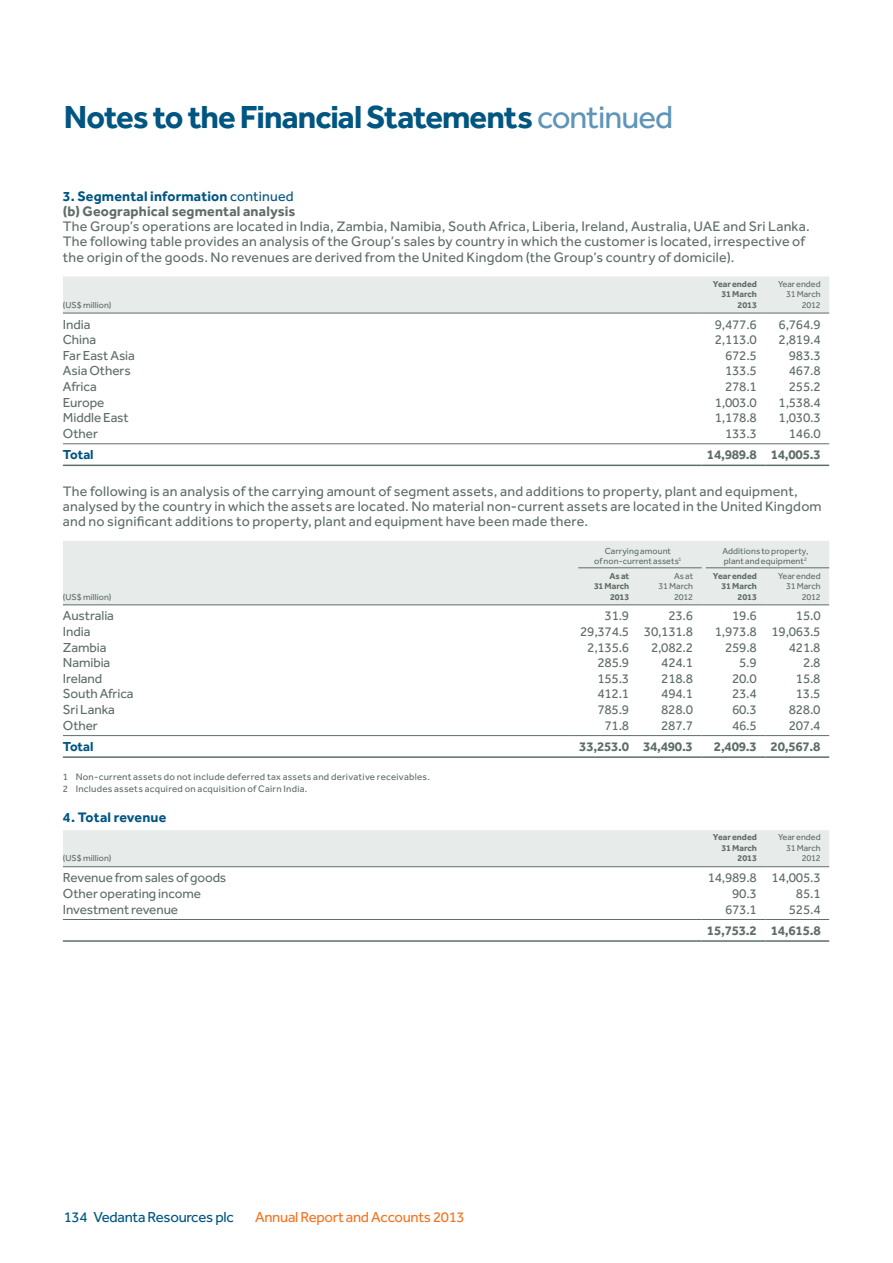
<style>
.page{position:relative;width:893px;height:1263px;background:#fff}
.page>*{position:absolute;margin:0;border:0;box-sizing:border-box;transform-origin:0 0}
.t1{font:700 33px "Effra";letter-spacing:-.03em;color:#005581}
.t2{font:15px "Effra";letter-spacing:-.02em;color:#f47421}
.t3{font:15px "Effra";letter-spacing:-.02em;color:#005581}
.t4{font:14.25px/15px "Effra";letter-spacing:.015em;color:#5e6e66}
.t5{font:700 14.25px/15px "Effra";letter-spacing:.01em;color:#5e6e66}
.t6{font:700 14.25px "Effra";letter-spacing:.01em;color:#005581}
.t7{font:13.5px "Effra";letter-spacing:-.01em;color:#5e6e66}
.t8{font:700 13.5px "Effra";letter-spacing:-.02em;color:#5e6e66}
.t9{font:700 13.5px "Effra";letter-spacing:-.005em;color:#005581}
.t10{font:9.75px/11.2px "Effra";letter-spacing:.025em;color:#5e6e66}
.t11{font:9px/10.5px "Effra";color:#5e6e66;text-align:right}
.t12{font:700 9px/10.5px "Effra";letter-spacing:-.005em;color:#5e6e66;text-align:right}
.s1{font-weight:400;color:#5f95b8}
.s2{color:#005581}
.s3{font-weight:400;color:#005581}
</style>
<div class="page">
<div style="left:63px;top:276px;width:766px;height:37px;background:#e7ebe9"></div>
<hr style="left:63px;top:443px;width:639px;height:1px;background:#5e6e66">
<hr style="left:702px;top:443px;width:63px;height:1px;background:#5e6e66">
<hr style="left:765px;top:443px;width:64px;height:1px;background:#5e6e66">
<hr style="left:63px;top:465px;width:639px;height:1px;background:#5e6e66">
<hr style="left:702px;top:465px;width:63px;height:1px;background:#5e6e66">
<hr style="left:765px;top:465px;width:64px;height:1px;background:#5e6e66">
<hr style="left:63px;top:313px;width:639px;height:1px;background:#5e6e66">
<hr style="left:702px;top:313px;width:63px;height:1px;background:#5e6e66">
<hr style="left:765px;top:313px;width:64px;height:1px;background:#5e6e66">
<div style="left:63px;top:541px;width:766px;height:63px;background:#e7ebe9"></div>
<hr style="left:63px;top:735px;width:511px;height:1px;background:#5e6e66">
<hr style="left:574px;top:735px;width:64px;height:1px;background:#5e6e66">
<hr style="left:638px;top:735px;width:64px;height:1px;background:#5e6e66">
<hr style="left:702px;top:735px;width:63px;height:1px;background:#5e6e66">
<hr style="left:765px;top:735px;width:64px;height:1px;background:#5e6e66">
<hr style="left:63px;top:756px;width:511px;height:2px;background:#5e6e66">
<hr style="left:574px;top:756px;width:64px;height:2px;background:#5e6e66">
<hr style="left:638px;top:756px;width:64px;height:2px;background:#5e6e66">
<hr style="left:702px;top:756px;width:63px;height:2px;background:#5e6e66">
<hr style="left:765px;top:756px;width:64px;height:2px;background:#5e6e66">
<hr style="left:63px;top:604px;width:511px;height:1px;background:#5e6e66">
<hr style="left:574px;top:604px;width:64px;height:1px;background:#5e6e66">
<hr style="left:638px;top:604px;width:64px;height:1px;background:#5e6e66">
<hr style="left:702px;top:604px;width:63px;height:1px;background:#5e6e66">
<hr style="left:765px;top:604px;width:64px;height:1px;background:#5e6e66">
<hr style="left:578px;top:567px;width:124px;height:1px;background:#5e6e66">
<hr style="left:706px;top:567px;width:123px;height:1px;background:#5e6e66">
<div style="left:63px;top:830px;width:766px;height:36px;background:#e7ebe9"></div>
<hr style="left:63px;top:919px;width:639px;height:1px;background:#5e6e66">
<hr style="left:702px;top:919px;width:63px;height:1px;background:#5e6e66">
<hr style="left:765px;top:919px;width:64px;height:1px;background:#5e6e66">
<hr style="left:63px;top:940px;width:639px;height:2px;background:#5e6e66">
<hr style="left:702px;top:940px;width:63px;height:2px;background:#5e6e66">
<hr style="left:765px;top:940px;width:64px;height:2px;background:#5e6e66">
<hr style="left:63px;top:866px;width:639px;height:1px;background:#5e6e66">
<hr style="left:702px;top:866px;width:63px;height:1px;background:#5e6e66">
<hr style="left:765px;top:866px;width:64px;height:1px;background:#5e6e66">
<h1 class="t1" style="left:64px;top:97px;width:611px">Notes to the Financial Statements <span class="s1">continued</span></h1>
<p class="t5" style="left:63px;top:189px;width:234px"><span class="s2">3. Segmental information</span> <span class="s3">continued </span>(b) Geographical segmental analysis</p>
<p class="t4" style="left:63px;top:219px;width:748px">The Group’s operations are located in India, Zambia, Namibia, South Africa, Liberia, Ireland, Australia, UAE and Sri Lanka.<br>The following table provides an analysis of the Group’s sales by country in which the customer is located, irrespective of the origin of the goods. No revenues are derived from the United Kingdom (the Group’s country of domicile).</p>
<p class="t11" style="left:63px;top:299px;width:50px">(US$ million)</p>
<p class="t12" style="left:713px;top:278px;width:45px">Year ended<br>31 March<br>2013</p>
<p class="t11" style="left:778px;top:278px;width:44px">Year ended<br>31 March<br>2012</p>
<p class="t7" style="left:63px;top:316px;width:29px">India</p>
<p class="t7" style="left:715px;top:316px;width:44px">9,477.6</p>
<p class="t7" style="left:779px;top:316px;width:44px">6,764.9</p>
<p class="t7" style="left:63px;top:332px;width:35px">China</p>
<p class="t7" style="left:715px;top:332px;width:44px">2,113.0</p>
<p class="t7" style="left:779px;top:332px;width:44px">2,819.4</p>
<p class="t7" style="left:63px;top:347px;width:74px">Far East Asia</p>
<p class="t7" style="left:725px;top:347px;width:33px">672.5</p>
<p class="t7" style="left:789px;top:347px;width:33px">983.3</p>
<p class="t7" style="left:63px;top:363px;width:69px">Asia Others</p>
<p class="t7" style="left:725px;top:363px;width:33px">133.5</p>
<p class="t7" style="left:789px;top:363px;width:33px">467.8</p>
<p class="t7" style="left:63px;top:379px;width:35px">Africa</p>
<p class="t7" style="left:725px;top:379px;width:33px">278.1</p>
<p class="t7" style="left:789px;top:379px;width:33px">255.2</p>
<p class="t7" style="left:63px;top:394px;width:43px">Europe</p>
<p class="t7" style="left:715px;top:394px;width:44px">1,003.0</p>
<p class="t7" style="left:779px;top:394px;width:44px">1,538.4</p>
<p class="t7" style="left:63px;top:410px;width:67px">Middle East</p>
<p class="t7" style="left:715px;top:410px;width:44px">1,178.8</p>
<p class="t7" style="left:779px;top:410px;width:44px">1,030.3</p>
<p class="t7" style="left:63px;top:425px;width:37px">Other</p>
<p class="t7" style="left:725px;top:425px;width:33px">133.3</p>
<p class="t7" style="left:789px;top:425px;width:33px">146.0</p>
<p class="t9" style="left:63px;top:447px;width:32px">Total</p>
<p class="t8" style="left:707px;top:447px;width:115px">14,989.8 14,005.3</p>
<p class="t4" style="left:63px;top:483px;width:760px">The following is an analysis of the carrying amount of segment assets, and additions to property, plant and equipment, analysed by the country in which the assets are located. No material non-current assets are located in the United Kingdom and no significant additions to property, plant and equipment have been made there.</p>
<p class="t11" style="left:594px;top:545px;width:89px;text-align:center">Carrying amount<br>of non-current assets<sup>1</sup></p>
<p class="t11" style="left:722px;top:545px;width:87px;text-align:left">Additions to property, plant and equipment<sup>2</sup></p>
<p class="t11" style="left:63px;top:591px;width:50px">(US$ million)</p>
<p class="t12" style="left:594px;top:570px;width:37px">As at<br>31 March<br>2013</p>
<p class="t11" style="left:659px;top:570px;width:36px">As at<br>31 March<br>2012</p>
<p class="t12" style="left:713px;top:570px;width:45px">Year ended<br>31 March<br>2013</p>
<p class="t11" style="left:778px;top:570px;width:44px">Year ended<br>31 March<br>2012</p>
<p class="t7" style="left:63px;top:608px;width:53px">Australia</p>
<p class="t7" style="left:605px;top:608px;width:26px">31.9</p>
<p class="t7" style="left:668px;top:608px;width:26px">23.6</p>
<p class="t7" style="left:732px;top:608px;width:26px">19.6</p>
<p class="t7" style="left:796px;top:608px;width:26px">15.0</p>
<p class="t7" style="left:63px;top:624px;width:29px">India</p>
<p class="t7" style="left:580px;top:624px;width:114px">29,374.5 30,131.8</p>
<p class="t7" style="left:715px;top:624px;width:107px">1,973.8 19,063.5</p>
<p class="t7" style="left:63px;top:639px;width:45px">Zambia</p>
<p class="t7" style="left:587px;top:639px;width:44px">2,135.6</p>
<p class="t7" style="left:651px;top:639px;width:44px">2,082.2</p>
<p class="t7" style="left:725px;top:639px;width:33px">259.8</p>
<p class="t7" style="left:789px;top:639px;width:33px">421.8</p>
<p class="t7" style="left:63px;top:655px;width:49px">Namibia</p>
<p class="t7" style="left:597px;top:655px;width:33px">285.9</p>
<p class="t7" style="left:661px;top:655px;width:33px">424.1</p>
<p class="t7" style="left:739px;top:655px;width:19px">5.9</p>
<p class="t7" style="left:803px;top:655px;width:19px">2.8</p>
<p class="t7" style="left:63px;top:670px;width:41px">Ireland</p>
<p class="t7" style="left:597px;top:670px;width:33px">155.3</p>
<p class="t7" style="left:661px;top:670px;width:33px">218.8</p>
<p class="t7" style="left:732px;top:670px;width:26px">20.0</p>
<p class="t7" style="left:796px;top:670px;width:26px">15.8</p>
<p class="t7" style="left:63px;top:686px;width:72px">South Africa</p>
<p class="t7" style="left:597px;top:686px;width:33px">412.1</p>
<p class="t7" style="left:661px;top:686px;width:33px">494.1</p>
<p class="t7" style="left:732px;top:686px;width:26px">23.4</p>
<p class="t7" style="left:796px;top:686px;width:26px">13.5</p>
<p class="t7" style="left:63px;top:702px;width:54px">Sri Lanka</p>
<p class="t7" style="left:597px;top:702px;width:33px">785.9</p>
<p class="t7" style="left:661px;top:702px;width:33px">828.0</p>
<p class="t7" style="left:732px;top:702px;width:26px">60.3</p>
<p class="t7" style="left:789px;top:702px;width:33px">828.0</p>
<p class="t7" style="left:63px;top:717px;width:37px">Other</p>
<p class="t7" style="left:604px;top:717px;width:26px">71.8</p>
<p class="t7" style="left:661px;top:717px;width:33px">287.7</p>
<p class="t7" style="left:732px;top:717px;width:26px">46.5</p>
<p class="t7" style="left:789px;top:717px;width:33px">207.4</p>
<p class="t9" style="left:63px;top:738px;width:32px">Total</p>
<p class="t8" style="left:579px;top:738px;width:115px">33,253.0 34,490.3</p>
<p class="t8" style="left:714px;top:738px;width:108px">2,409.3 20,567.8</p>
<p class="t10" style="left:63px;top:771px;width:369px">1 Non-current assets do not include deferred tax assets and derivative receivables.<br>2 Includes assets acquired on acquisition of Cairn India.</p>
<p class="t6" style="left:63px;top:808px;width:105px">4. Total revenue</p>
<p class="t11" style="left:63px;top:853px;width:50px">(US$ million)</p>
<p class="t12" style="left:713px;top:832px;width:45px">Year ended<br>31 March<br>2013</p>
<p class="t11" style="left:778px;top:832px;width:44px">Year ended<br>31 March<br>2012</p>
<p class="t7" style="left:63px;top:870px;width:165px">Revenue from sales of goods</p>
<p class="t7" style="left:708px;top:870px;width:114px">14,989.8 14,005.3</p>
<p class="t7" style="left:63px;top:885px;width:140px">Other operating income</p>
<p class="t7" style="left:732px;top:885px;width:26px">90.3</p>
<p class="t7" style="left:796px;top:885px;width:26px">85.1</p>
<p class="t7" style="left:63px;top:901px;width:117px">Investment revenue</p>
<p class="t7" style="left:725px;top:901px;width:33px">673.1</p>
<p class="t7" style="left:789px;top:901px;width:33px">525.4</p>
<p class="t8" style="left:707px;top:922px;width:115px">15,753.2 14,615.8</p>
<p class="t3" style="left:64px;top:1208px;width:171px">134 Vedanta Resources plc</p>
<p class="t2" style="left:255px;top:1208px;width:211px">Annual Report and Accounts 2013</p>
</div>
